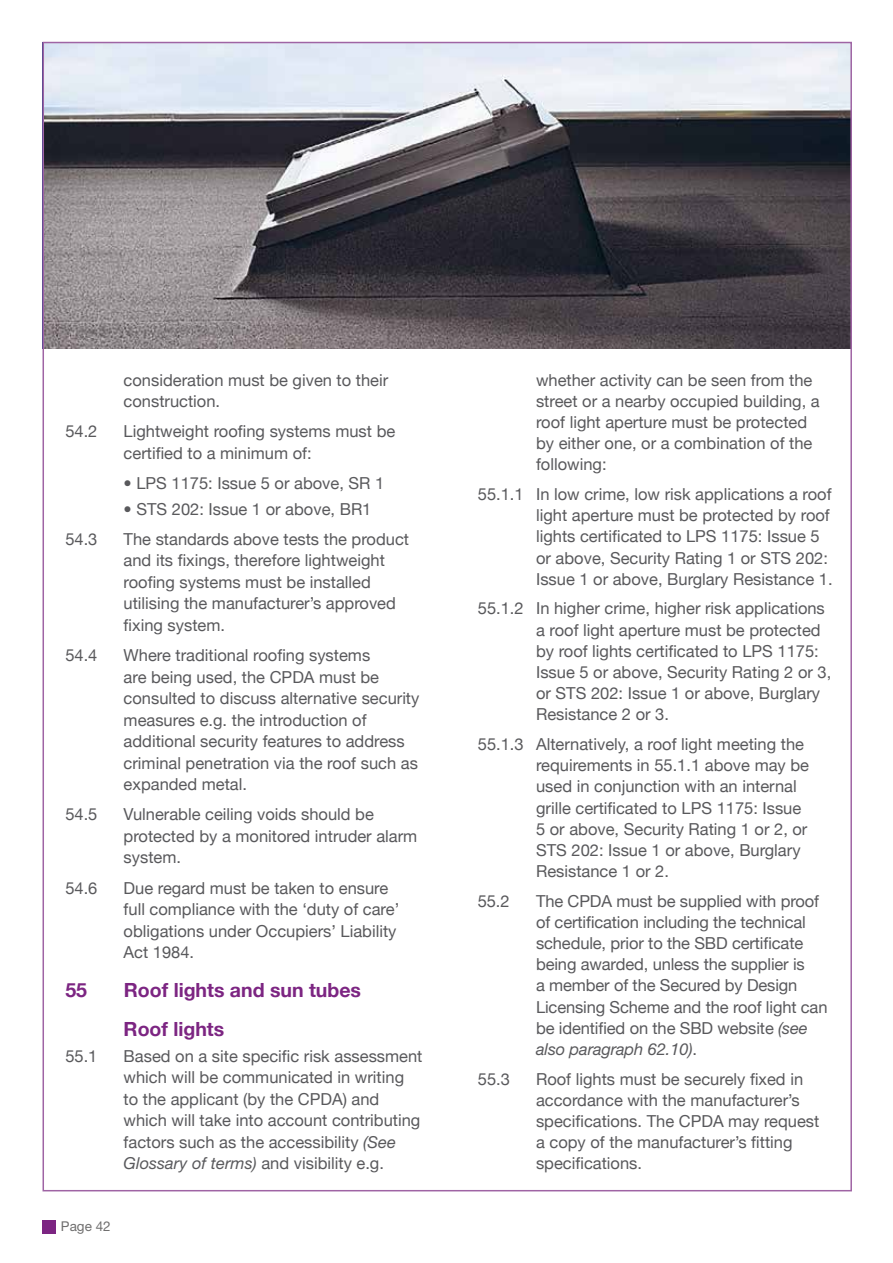
<style>
.page{position:relative;width:893px;height:1263px;background:#fff}
.page>*{position:absolute;margin:0;border:0;box-sizing:border-box;transform-origin:0 0}
.t1{font:700 19.5px/38.5px "Helvetica Neue";color:#7c2582}
.t2{font:16.5px/21.1px "Helvetica Neue";color:#59595c}
.t3{font:13.5px "Helvetica Neue";color:#706f6f}
.s1{font-style:italic}
</style>
<div class="page">
<div style="left:43px;top:1220px;width:13px;height:13px;background:#7c2582"></div>
<img style="left:46px;top:45px;width:803px;height:304px">
<p class="t2" style="left:124px;top:369px;width:266px;line-height:21.6px">consideration must be given to their construction.</p>
<p class="t2" style="left:65px;top:421px;width:34px">54.2</p>
<p class="t2" style="left:124px;top:420px;width:273px;line-height:21.6px">Lightweight roofing systems must be certified to a minimum of:</p>
<p class="t2" style="left:124px;top:472px;width:262px">• LPS 1175: Issue 5 or above, SR 1</p>
<p class="t2" style="left:124px;top:498px;width:249px">• STS 202: Issue 1 or above, BR1</p>
<p class="t2" style="left:65px;top:528px;width:34px">54.3</p>
<p class="t2" style="left:124px;top:528px;width:287px;line-height:21.6px">The standards above tests the product and its fixings, therefore lightweight roofing systems must be installed utilising the manufacturer’s approved fixing system.</p>
<p class="t2" style="left:65px;top:644px;width:34px">54.4</p>
<p class="t2" style="left:124px;top:644px;width:297px;line-height:21.6px">Where traditional roofing systems<br>are being used, the CPDA must be consulted to discuss alternative security measures e.g. the introduction of additional security features to address criminal penetration via the roof such as expanded metal.</p>
<p class="t2" style="left:65px;top:804px;width:34px">54.5</p>
<p class="t2" style="left:124px;top:803px;width:295px;line-height:21.6px">Vulnerable ceiling voids should be protected by a monitored intruder alarm system.</p>
<p class="t2" style="left:65px;top:877px;width:34px">54.6</p>
<p class="t2" style="left:124px;top:877px;width:277px;line-height:21.6px">Due regard must be taken to ensure full compliance with the ‘duty of care’ obligations under Occupiers’ Liability<br>Act 1984.</p>
<p class="t1" style="left:65px;top:971px;width:23px">55</p>
<p class="t1" style="left:124px;top:971px;width:239px">Roof lights and sun tubes<br>Roof lights</p>
<p class="t2" style="left:65px;top:1045px;width:34px">55.1</p>
<p class="t2" style="left:124px;top:1045px;width:300px;line-height:21.6px">Based on a site specific risk assessment which will be communicated in writing to the applicant (by the CPDA) and which will take into account contributing factors such as the accessibility <span class="s1">(See Glossary of terms)</span> and visibility e.g.</p>
<p class="t3" style="left:61px;top:1218px;width:51px">Page 42</p>
<p class="t2" style="left:536px;top:369px;width:285px">whether activity can be seen from the street or a nearby occupied building, a roof light aperture must be protected by either one, or a combination of the following:</p>
<p class="t2" style="left:536px;top:483px;width:298px;text-indent:-58px">55.1.1 In low crime, low risk applications a roof light aperture must be protected by roof lights certificated to LPS 1175: Issue 5 or above, Security Rating 1 or STS 202:<br>Issue 1 or above, Burglary Resistance 1.</p>
<p class="t2" style="left:536px;top:598px;width:297px;text-indent:-58px">55.1.2 In higher crime, higher risk applications a roof light aperture must be protected by roof lights certificated to LPS 1175:<br>Issue 5 or above, Security Rating 2 or 3, or STS 202: Issue 1 or above, Burglary Resistance 2 or 3.</p>
<p class="t2" style="left:536px;top:733px;width:274px;text-indent:-58px">55.1.3 Alternatively, a roof light meeting the requirements in 55.1.1 above may be used in conjunction with an internal grille certificated to LPS 1175: Issue 5 or above, Security Rating 1 or 2, or STS 202: Issue 1 or above, Burglary Resistance 1 or 2.</p>
<p class="t2" style="left:478px;top:890px;width:33px">55.2</p>
<p class="t2" style="left:536px;top:890px;width:293px">The CPDA must be supplied with proof of certification including the technical schedule, prior to the SBD certificate being awarded, unless the supplier is<br>a member of the Secured by Design Licensing Scheme and the roof light can be identified on the SBD website <span class="s1">(see also paragraph 62.10)</span>.</p>
<p class="t2" style="left:478px;top:1068px;width:34px">55.3</p>
<p class="t2" style="left:536px;top:1068px;width:285px">Roof lights must be securely fixed in accordance with the manufacturer’s specifications. The CPDA may request a copy of the manufacturer’s fitting specifications.</p>
</div>
